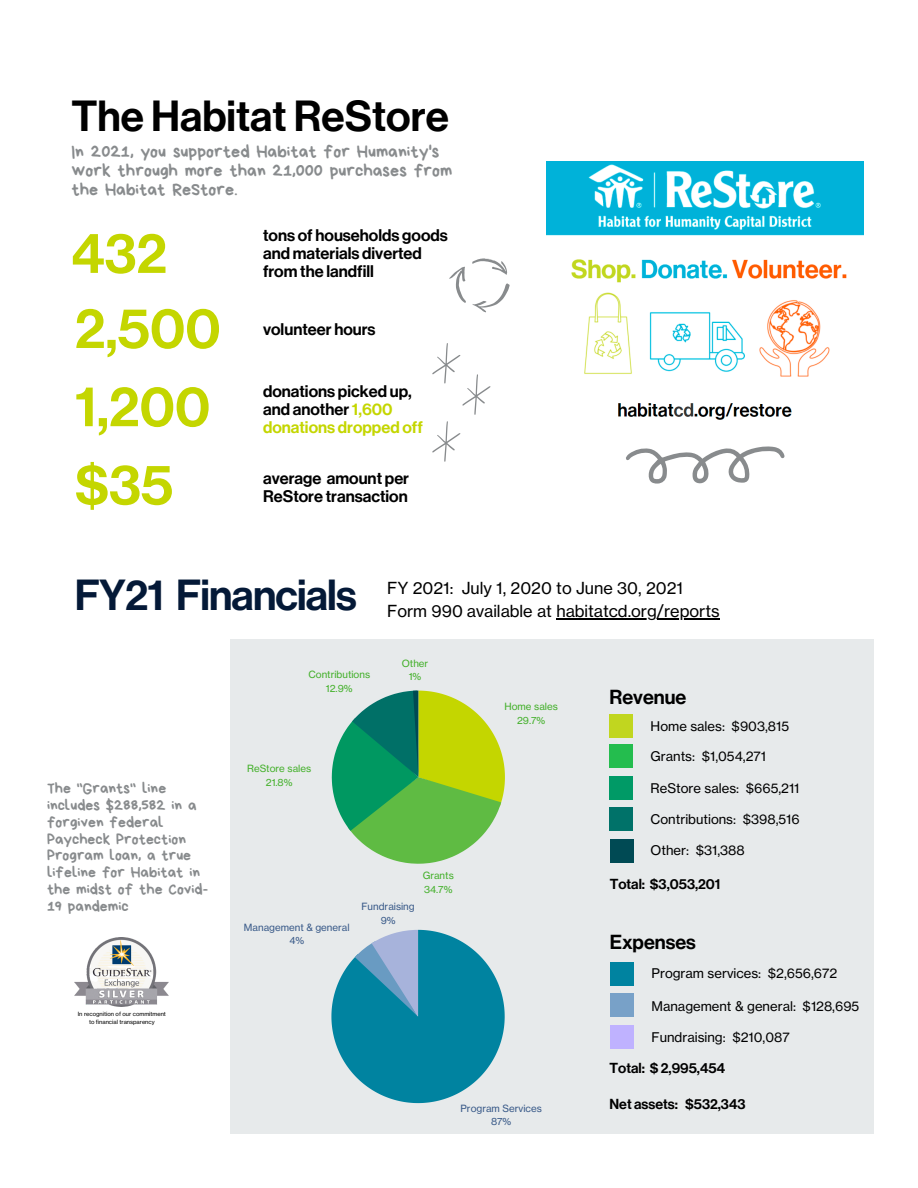
<style>
.page{position:relative;width:918px;height:1188px;background:#fff}
.page>*{position:absolute;margin:0;border:0;box-sizing:border-box;transform-origin:0 0}
.t1{font:55.95px "N Haas Grotesk DS Pro 65 Md";color:#c4d600}
.t2{font:42.6px "N Haas Grotesk DS Pro 65 Md";color:#000}
.t3{font:42.6px "N Haas Grotesk DS Pro 65 Md";letter-spacing:-.02em;color:#041937}
.t4{font:19.95px "N Haas Grotesk DS Pro 65 Md";color:#000}
.t5{font:18px/19.2px "Bryndan Write";color:#888b8d}
.t6{font:16.5px/18px "N Haas Grotesk DS Pro 65 Md";color:#000}
.t7{font:16.35px "N Haas Grotesk TX Pro 55 Rg";color:#000}
.t8{font:15.75px/16.8px "Bryndan Write";color:#888b8d}
.t9{font:14.25px "N Haas Grotesk DS Pro 65 Md";color:#000}
.t10{font:13.2px "N Haas Grotesk TX Pro 55 Rg";color:#000}
.t11{font:9.75px "N Haas Grotesk TX Pro 55 Rg";color:#43b02a}
.t12{font:9.75px "N Haas Grotesk TX Pro 55 Rg";color:#385988}
.t13{font:5.7px/7.8px "N Haas Grotesk TX Pro 55 Rg";color:#000;text-align:center}
.s1{color:#c4d600}
</style>
<div class="page">
<img style="left:547px;top:162px;width:316px;height:258px">
<svg style="left:432px;top:343px;width:58px;height:72px"></svg>
<svg style="left:432px;top:421px;width:28px;height:41px"></svg>
<svg style="left:449px;top:267px;width:17px;height:36px"></svg>
<svg style="left:472px;top:283px;width:38px;height:29px"></svg>
<svg style="left:472px;top:258px;width:35px;height:17px"></svg>
<svg style="left:626px;top:446px;width:158px;height:38px"></svg>
<div style="left:230px;top:639px;width:643px;height:495px;background:#e7eaeb"></div>
<div style="left:610px;top:776px;width:23px;height:23px;background:#009a66"></div>
<div style="left:610px;top:807px;width:23px;height:24px;background:#007269"></div>
<div style="left:610px;top:839px;width:23px;height:24px;background:#004a54"></div>
<div style="left:611px;top:962px;width:23px;height:23px;background:#0083a0"></div>
<div style="left:611px;top:1025px;width:23px;height:24px;background:#bfb2ff"></div>
<div style="left:611px;top:994px;width:23px;height:23px;background:#78a1c8"></div>
<div style="left:610px;top:744px;width:23px;height:24px;background:#24bd4e"></div>
<div style="left:610px;top:714px;width:23px;height:24px;background:#c1d61f"></div>
<svg style="left:332px;top:691px;width:173px;height:173px"></svg>
<svg style="left:331px;top:930px;width:174px;height:173px"></svg>
<img style="left:75px;top:938px;width:93px;height:68px">
<hr style="left:556px;top:618px;width:164px;height:1px;background:#000">
<p class="t2" style="left:72px;top:91px;width:379px">The Habitat ReStore</p>
<p class="t5" style="left:72px;top:142px;width:383px">In 2021, you supported Habitat for Humanity's work through more than 21,000 purchases from the Habitat ReStore.</p>
<p class="t1" style="left:72px;top:221px;width:97px">432</p>
<p class="t1" style="left:75px;top:296px;width:147px">2,500</p>
<p class="t1" style="left:75px;top:374px;width:137px">1,200</p>
<p class="t1" style="left:75px;top:452px;width:100px">$35</p>
<p class="t6" style="left:263px;top:226px;width:186px">tons of households goods and materials diverted</p>
<p class="t6" style="left:263px;top:262px;width:112px">from the landfill</p>
<p class="t6" style="left:263px;top:320px;width:114px">volunteer hours</p>
<p class="t6" style="left:263px;top:383px;width:161px">donations picked up, and another <span class="s1">1,600 donations dropped off</span></p>
<p class="t6" style="left:263px;top:469px;width:148px">average amount per</p>
<p class="t6" style="left:263px;top:487px;width:146px">ReStore transaction</p>
<p class="t3" style="left:75px;top:571px;width:283px">FY21 Financials</p>
<p class="t7" style="left:387px;top:578px;width:297px">FY 2021: July 1, 2020 to June 30, 2021</p>
<p class="t7" style="left:387px;top:601px;width:334px">Form 990 available at habitatcd.org/reports</p>
<p class="t8" style="left:47px;top:780px;width:163px">The "Grants" line includes $288,582 in a forgiven federal<br>Paycheck Protection<br>Program loan, a true lifeline for Habitat in the midst of the Covid-<br>19 pandemic</p>
<p class="t13" style="left:78px;top:1010px;width:90px">In recognition of our commitment to financial transparency</p>
<p class="t11" style="left:308px;top:669px;width:63px">Contributions</p>
<p class="t11" style="left:326px;top:682px;width:28px">12.9%</p>
<p class="t11" style="left:247px;top:763px;width:66px">ReStore sales</p>
<p class="t11" style="left:266px;top:776px;width:28px">21.8%</p>
<p class="t11" style="left:402px;top:657px;width:28px">Other</p>
<p class="t11" style="left:409px;top:671px;width:14px">1%</p>
<p class="t11" style="left:423px;top:870px;width:33px">Grants</p>
<p class="t11" style="left:424px;top:883px;width:30px">34.7%</p>
<p class="t12" style="left:244px;top:921px;width:107px">Management &amp; general</p>
<p class="t12" style="left:289px;top:935px;width:16px">4%</p>
<p class="t12" style="left:362px;top:901px;width:55px">Fundraising</p>
<p class="t12" style="left:381px;top:914px;width:16px">9%</p>
<p class="t11" style="left:504px;top:701px;width:55px">Home sales</p>
<p class="t11" style="left:517px;top:714px;width:30px">29.7%</p>
<p class="t12" style="left:461px;top:1102px;width:83px">Program Services</p>
<p class="t12" style="left:491px;top:1116px;width:22px">87%</p>
<p class="t4" style="left:610px;top:685px;width:78px">Revenue</p>
<p class="t10" style="left:651px;top:719px;width:140px">Home sales: $903,815</p>
<p class="t10" style="left:651px;top:749px;width:117px">Grants: $1,054,271</p>
<p class="t10" style="left:651px;top:780px;width:150px">ReStore sales: $665,211</p>
<p class="t10" style="left:651px;top:811px;width:151px">Contributions: $398,516</p>
<p class="t10" style="left:651px;top:843px;width:96px">Other: $31,388</p>
<p class="t9" style="left:610px;top:876px;width:112px">Total: $3,053,201</p>
<p class="t4" style="left:610px;top:930px;width:88px">Expenses</p>
<p class="t10" style="left:652px;top:965px;width:187px">Program services: $2,656,672</p>
<p class="t10" style="left:652px;top:998px;width:209px">Management &amp; general: $128,695</p>
<p class="t10" style="left:652px;top:1029px;width:140px">Fundraising: $210,087</p>
<p class="t9" style="left:610px;top:1059px;width:117px">Total: $ 2,995,454</p>
<p class="t9" style="left:610px;top:1095px;width:138px">Net assets: $532,343</p>
</div>
